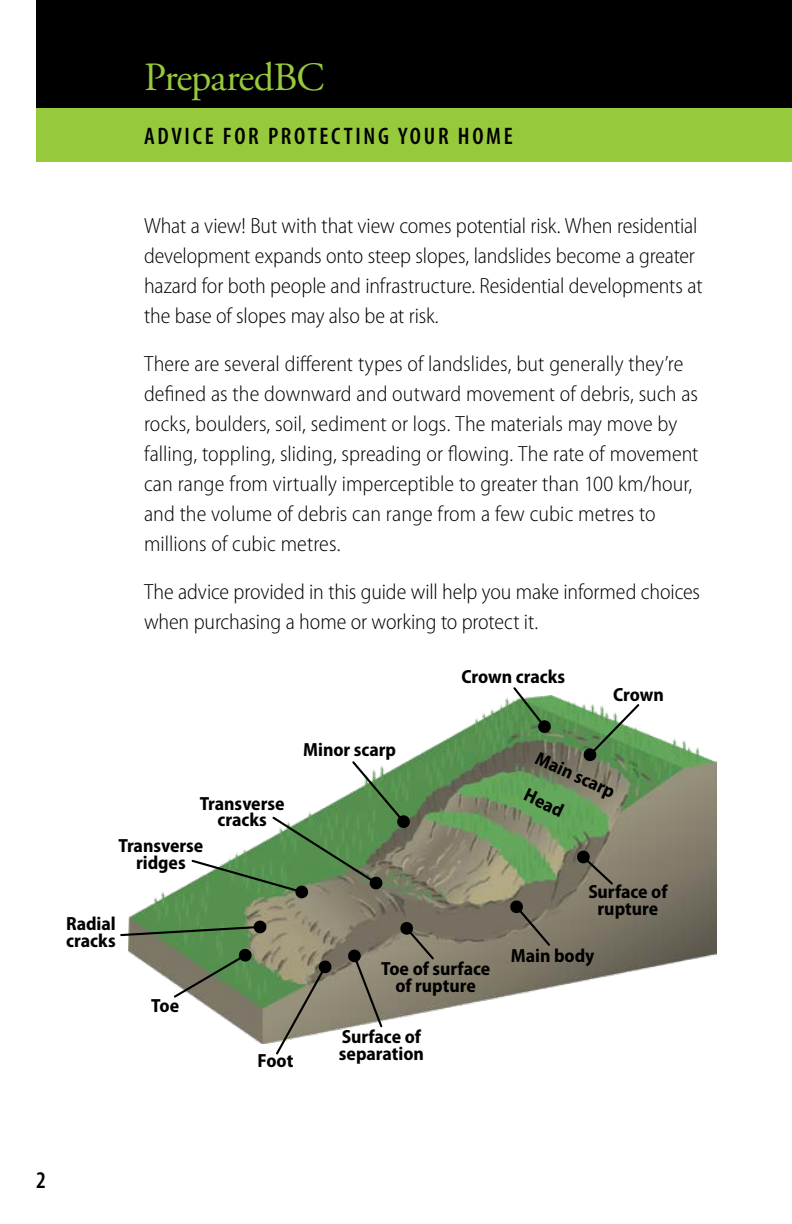
<style>
.page{position:relative;width:792px;height:1224px;background:#fff}
.page>*{position:absolute;margin:0;border:0;box-sizing:border-box;transform-origin:0 0}
.t1{font:40px "Adobe Garamond Pro";letter-spacing:-.025em;color:#97c93d}
.t2{font:600 condensed 24px "Myriad Pro";letter-spacing:.11em;color:#000}
.Main_Text{font:300 semi-condensed 22px/30px "Myriad Pro";color:#000}
.t3{font:700 semi-condensed 19px/17px "Myriad Pro";letter-spacing:-.005em;color:#000;text-align:center}
</style>
<div class="page">
<div style="left:36px;top:108px;width:756px;height:54px;background:#97c93d"></div>
<div style="left:36px;top:0;width:756px;height:108px;background:#000"></div>
<img style="left:129px;top:695px;width:587px;height:348px">
<svg style="left:583px;top:702px;width:58px;height:60px"></svg>
<svg style="left:576px;top:850px;width:39px;height:37px"></svg>
<svg style="left:509px;top:900px;width:43px;height:48px;background:#716a5c"></svg>
<svg style="left:400px;top:921px;width:36px;height:40px"></svg>
<svg style="left:347px;top:949px;width:37px;height:80px;background:#878272"></svg>
<svg style="left:274px;top:960px;width:58px;height:95px"></svg>
<svg style="left:172px;top:948px;width:81px;height:51px;background:#67805b"></svg>
<svg style="left:120px;top:925px;width:142px;height:12px;background:#577a4f"></svg>
<div style="left:254px;top:920px;width:13px;height:14px;background:#000;border-radius:50%"></div>
<svg style="left:512px;top:687px;width:40px;height:47px"></svg>
<svg style="left:190px;top:759px;width:221px;height:140px"></svg>
<h1 class="t1" style="left:144px;top:54px;width:182px">PreparedBC</h1>
<p class="t2" style="left:144px;top:123px;width:370px">ADVICE FOR PROTECTING YOUR HOME</p>
<p class="Main_Text" style="left:144px;top:211px;width:560px">What a view! But with that view comes potential risk. When residential development expands onto steep slopes, landslides become a greater hazard for both people and infrastructure. Residential developments at the base of slopes may also be at risk.</p>
<p class="Main_Text" style="left:144px;top:349px;width:556px">There are several different types of landslides, but generally they’re defined as the downward and outward movement of debris, such as rocks, boulders, soil, sediment or logs. The materials may move by falling, toppling, sliding, spreading or flowing. The rate of movement can range from virtually imperceptible to greater than 100 km/hour, and the volume of debris can range from a few cubic metres to millions of cubic metres.</p>
<p class="Main_Text" style="left:144px;top:577px;width:558px">The advice provided in this guide will help you make informed choices when purchasing a home or working to protect it.</p>
<p class="t3" style="left:462px;top:668px;width:105px">Crown cracks</p>
<p class="t3" style="left:613px;top:686px;width:52px">Crown</p>
<p class="t3" style="left:200px;top:795px;width:86px">Transverse cracks</p>
<p class="t3" style="left:119px;top:837px;width:86px">Transverse ridges</p>
<p class="t3" style="left:303px;top:741px;width:94px">Minor scarp</p>
<p class="t3" style="left:66px;top:916px;width:51px;text-align:left">Radial cracks</p>
<p class="t3" style="left:151px;top:997px;width:29px">Toe</p>
<p class="t3" style="left:258px;top:1052px;width:37px">Foot</p>
<p class="t3" style="left:381px;top:960px;width:111px">Toe of surface of rupture</p>
<p class="t3" style="left:339px;top:1028px;width:87px;text-align:left">Surface of separation</p>
<p class="t3" style="left:540px;top:750px;width:87px;rotate:24deg">Main scarp</p>
<p class="t3" style="left:529px;top:786px;width:43px;rotate:25deg">Head</p>
<p class="t3" style="left:588px;top:884px;width:81px">Surface of rupture</p>
<p class="t3" style="left:511px;top:947px;width:85px">Main body</p>
<p class="t2" style="left:36px;top:1167px;width:11px">2</p>
</div>
